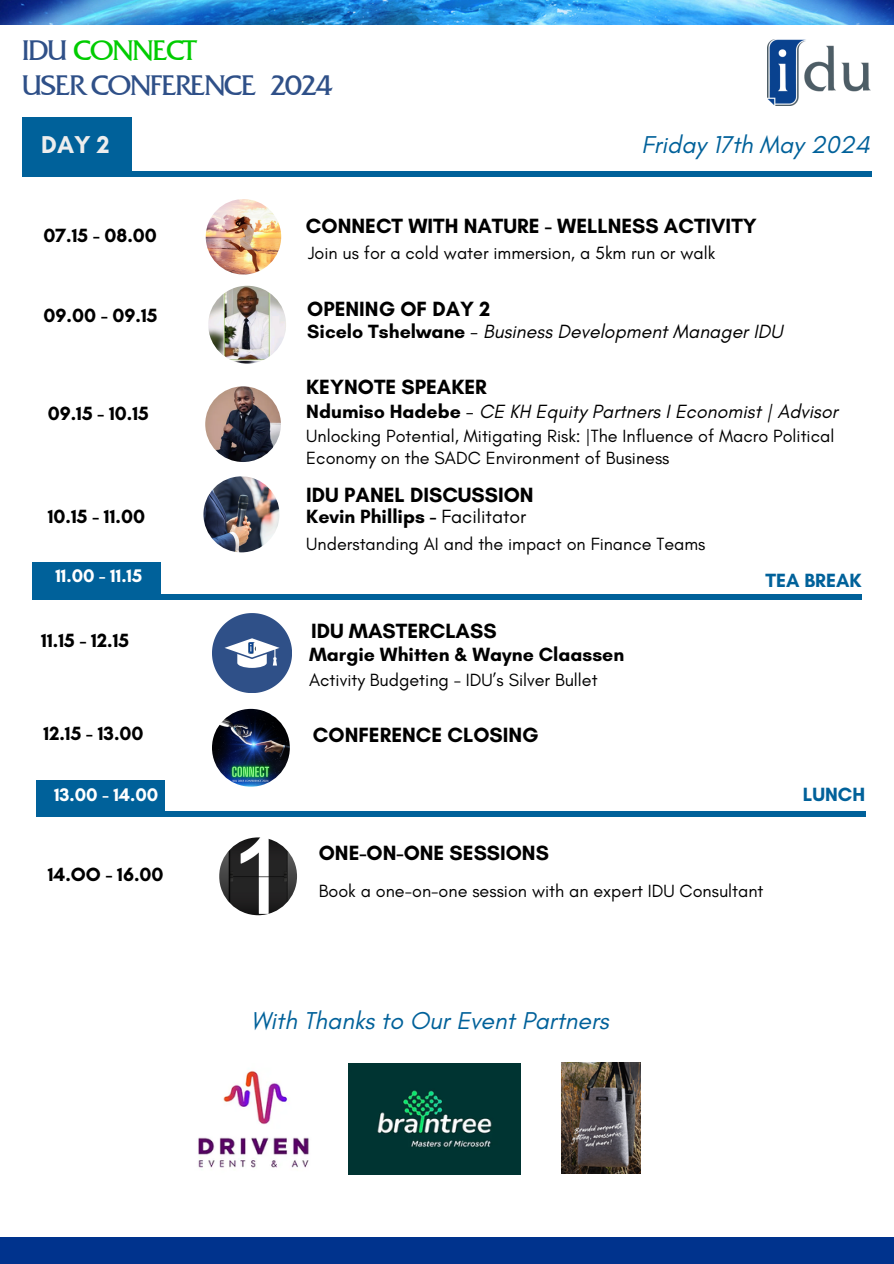
<style>
.page{position:relative;width:894px;height:1264px;background:#fff}
.page>*{position:absolute;margin:0;border:0;box-sizing:border-box;transform-origin:0 0}
.t1{font:30px/34.8px "Fritz";letter-spacing:-.05em;color:#2f5088}
.t2{font:italic 24.75px "Glacial Indifference";color:#00619a}
.t3{font:700 24.75px "Glacial Indifference";color:#ededed}
.t4{font:700 21px "Glacial Indifference";color:#000}
.t5{font:700 19.5px "Glacial Indifference";color:#000}
.t6{font:italic 19.5px "Glacial Indifference";color:#000}
.t7{font:700 19.5px "Glacial Indifference";color:#00619a}
.t8{font:700 18.6px "Glacial Indifference";color:#fff}
.t9{font:18px "Glacial Indifference";color:#000}
.s1{color:#0c0}
.s2{font-weight:700;font-style:normal}
.s3{font-style:normal}
.s4{font-weight:400}
</style>
<div class="page">
<div style="left:0;top:1237px;width:893px;height:26px;background:#00338d"></div>
<img style="left:767px;top:40px;width:103px;height:66px">
<div style="left:22px;top:171px;width:849px;height:5px;background:#00619a"></div>
<div style="left:22px;top:117px;width:109px;height:56px;background:#00619a"></div>
<img style="left:0;top:0;width:893px;height:24px">
<div style="left:32px;top:594px;width:829px;height:5px;background:#00619a"></div>
<div style="left:32px;top:562px;width:129px;height:34px;background:#00619a"></div>
<svg style="left:212px;top:613px;width:80px;height:80px"></svg>
<div style="left:36px;top:811px;width:829px;height:5px;background:#00619a"></div>
<div style="left:36px;top:780px;width:129px;height:34px;background:#00619a"></div>
<img style="left:212px;top:709px;width:78px;height:77px;border-radius:50%">
<img style="left:208px;top:286px;width:78px;height:77px;border-radius:50%">
<img style="left:219px;top:837px;width:78px;height:78px;border-radius:50%">
<img style="left:206px;top:199px;width:75px;height:75px;border-radius:50%">
<img style="left:205px;top:386px;width:76px;height:76px;border-radius:50%">
<img style="left:203px;top:476px;width:76px;height:76px;border-radius:50%">
<img style="left:198px;top:1071px;width:111px;height:99px">
<img style="left:349px;top:1063px;width:171px;height:111px">
<img style="left:561px;top:1062px;width:79px;height:111px">
<h4 class="t1" style="left:22px;top:36px;width:312px">IDU <span class="s1">CONNECT<br></span>USER CONFERENCE 2024</h4>
<h4 class="t3" style="left:41px;top:130px;width:70px">DAY 2</h4>
<p class="t2" style="left:641px;top:129px;width:230px">Friday 17th May 2024</p>
<h6 class="t5" style="left:44px;top:224px;width:115px">07.15 - 08.00</h6>
<p class="t4" style="left:306px;top:213px;width:452px">CONNECT WITH NATURE - WELLNESS ACTIVITY</p>
<h4 class="t9" style="left:308px;top:241px;width:408px">Join us for a cold water immersion, a 5km run or walk</h4>
<p class="t5" style="left:44px;top:303px;width:115px">09.00 - 09.15</p>
<h4 class="t4" style="left:307px;top:296px;width:184px">OPENING OF DAY 2</h4>
<p class="t6" style="left:307px;top:320px;width:477px"><span class="s2">Sicelo Tshelwane</span> <span class="s3">-</span> Business Development Manager IDU</p>
<p class="t5" style="left:48px;top:401px;width:103px">09.15 - 10.15</p>
<h4 class="t4" style="left:306px;top:374px;width:182px">KEYNOTE SPEAKER</h4>
<h6 class="t9" style="left:306px;top:424px;width:529px">Unlocking Potential, Mitigating Risk: |The Influence of Macro Political</h6>
<p class="t9" style="left:306px;top:447px;width:364px">Economy on the SADC Environment of Business</p>
<p class="t6" style="left:306px;top:399px;width:533px"><span class="s2">Ndumiso Hadebe</span> <span class="s3">-</span> CE KH Equity Partners I Economist | Advisor</p>
<p class="t5" style="left:48px;top:505px;width:99px">10.15 - 11.00</p>
<h4 class="t4" style="left:306px;top:481px;width:229px">IDU PANEL DISCUSSION</h4>
<h6 class="t9" style="left:306px;top:533px;width:400px">Understanding AI and the impact on Finance Teams</h6>
<p class="t5" style="left:306px;top:504px;width:221px">Kevin Phillips - <span class="s4">Facilitator</span></p>
<p class="t8" style="left:55px;top:564px;width:88px">11.00 - 11.15</p>
<h4 class="t7" style="left:765px;top:568px;width:97px">TEA BREAK</h4>
<p class="t5" style="left:41px;top:629px;width:89px">11.15 - 12.15</p>
<h4 class="t4" style="left:311px;top:618px;width:187px">IDU MASTERCLASS</h4>
<h5 class="t5" style="left:309px;top:642px;width:316px">Margie Whitten &amp; Wayne Claassen</h5>
<p class="t9" style="left:309px;top:669px;width:290px">Activity Budgeting - IDU’s Silver Bullet</p>
<p class="t5" style="left:44px;top:721px;width:102px">12.15 - 13.00</p>
<h4 class="t4" style="left:313px;top:722px;width:227px">CONFERENCE CLOSING</h4>
<h4 class="t8" style="left:54px;top:783px;width:106px">13.00 - 14.00</h4>
<p class="t7" style="left:802px;top:783px;width:64px">LUNCH</p>
<p class="t5" style="left:48px;top:862px;width:117px">14.OO - 16.00</p>
<h3 class="t4" style="left:319px;top:840px;width:231px">ONE-ON-ONE SESSIONS</h3>
<p class="t9" style="left:319px;top:879px;width:446px">Book a one-on-one session with an expert IDU Consultant</p>
<p class="t2" style="left:251px;top:1005px;width:359px">With Thanks to Our Event Partners</p>
</div>
